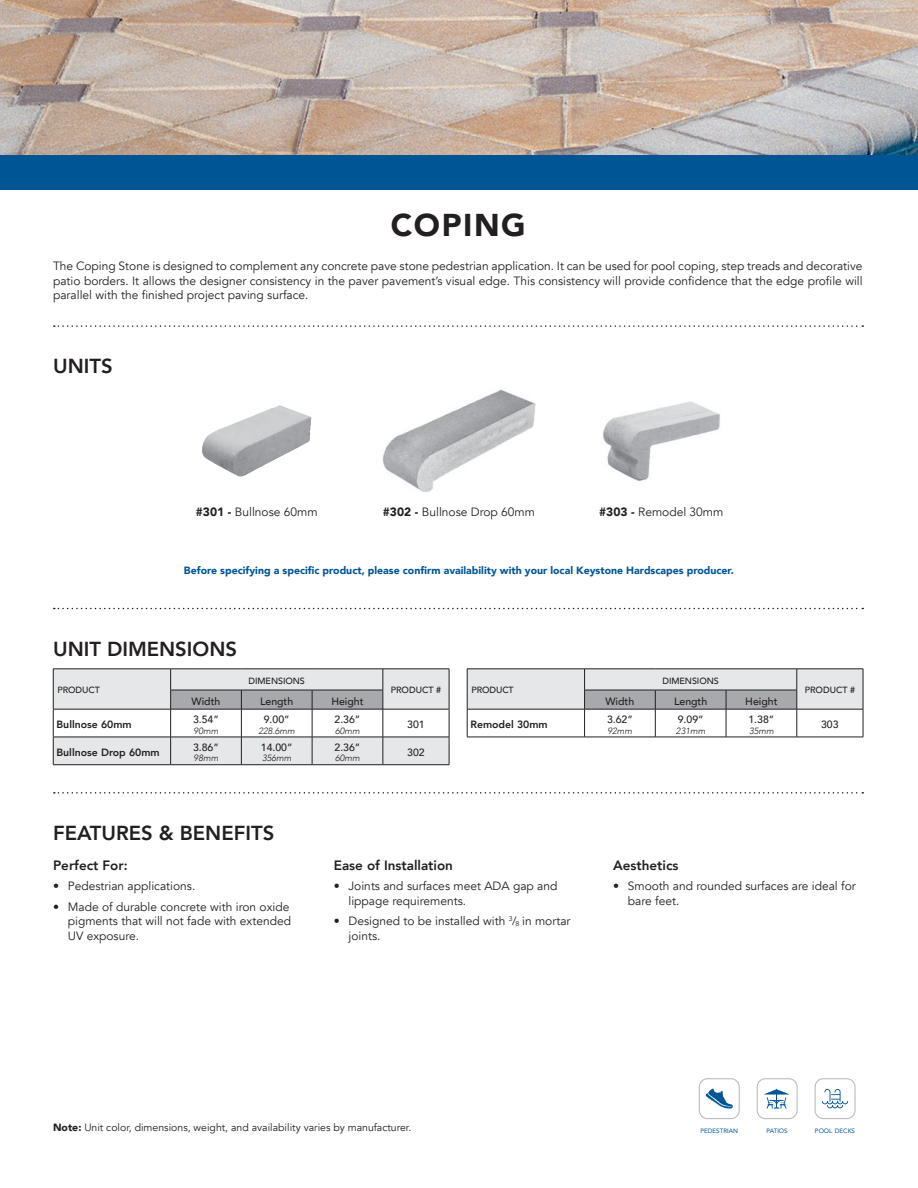
<style>
.page{position:relative;width:918px;height:1188px;background:#fff}
.page>*{position:absolute;margin:0;border:0;box-sizing:border-box;transform-origin:0 0}
.t1{font:900 31.5px "Avenir";letter-spacing:.05em;color:#231f20}
.t2{font:800 20.25px "Avenir";color:#231f20}
.t3{font:800 13.5px "Avenir";color:#231f20}
.t4{font:12px/14.4px "Avenir";color:#231f20}
.t5{font:900 10.5px "Avenir";color:#005595}
.t6{font:500 10.5px "Avenir";color:#231f20}
.t7{font:10.5px "Avenir";color:#231f20}
.t8{font:800 10.5px "Avenir";color:#231f20}
.t9{font:500 9px "Avenir";letter-spacing:-.01em;color:#231f20}
.t10{font:italic 300 9px "Avenir";color:#231f20}
.t11{font:6.3px "Avenir";color:#005595}
.s1{font-weight:900}
</style>
<div class="page">
<img style="left:0;top:0;width:918px;height:155px">
<div style="left:0;top:155px;width:918px;height:35px;background:#005595"></div>
<img style="left:202px;top:405px;width:109px;height:72px">
<img style="left:383px;top:389px;width:153px;height:103px">
<img style="left:603px;top:401px;width:117px;height:80px">
<svg style="left:54px;top:325px;width:809px;height:2px"></svg>
<svg style="left:54px;top:608px;width:809px;height:1px"></svg>
<svg style="left:54px;top:792px;width:809px;height:2px"></svg>
<div style="left:699px;top:1078px;width:41px;height:41px;border:1px solid #bcbdc0;border-radius:8px"></div>
<svg style="left:706px;top:1089px;width:27px;height:20px"></svg>
<div style="left:757px;top:1078px;width:41px;height:41px;border:1px solid #bcbdc0;border-radius:8px"></div>
<svg style="left:764px;top:1089px;width:25px;height:20px"></svg>
<div style="left:815px;top:1078px;width:41px;height:41px;border:1px solid #bcbdc0;border-radius:8px"></div>
<svg style="left:822px;top:1089px;width:26px;height:19px"></svg>
<svg style="left:53px;top:669px;width:397px;height:96px"></svg>
<hr style="left:171px;top:709px;width:70px;height:1px;background:#231f20">
<hr style="left:241px;top:709px;width:71px;height:1px;background:#231f20">
<hr style="left:312px;top:709px;width:71px;height:1px;background:#231f20">
<hr style="left:467px;top:737px;width:118px;height:1px;background:#231f20">
<hr style="left:585px;top:737px;width:70px;height:1px;background:#231f20">
<hr style="left:655px;top:737px;width:71px;height:1px;background:#231f20">
<hr style="left:726px;top:737px;width:71px;height:1px;background:#231f20">
<hr style="left:797px;top:737px;width:66px;height:1px;background:#231f20">
<svg style="left:467px;top:669px;width:397px;height:68px"></svg>
<hr style="left:585px;top:709px;width:70px;height:1px;background:#231f20">
<hr style="left:655px;top:709px;width:71px;height:1px;background:#231f20">
<hr style="left:726px;top:709px;width:71px;height:1px;background:#231f20">
<h1 class="t1" style="left:391px;top:198px;width:137px">COPING</h1>
<p class="t4" style="left:53px;top:259px;width:811px;text-align:justify">The Coping Stone is designed to complement any concrete pave stone pedestrian application. It can be used for pool coping, step treads and decorative patio borders. It allows the designer consistency in the paver pavement’s visual edge. This consistency will provide confidence that the edge profile will parallel with the finished project paving surface.</p>
<h2 class="t2" style="left:53px;top:350px;width:61px">UNITS</h2>
<p class="t4" style="left:196px;top:505px;width:123px"><span class="s1">#301 -</span> Bullnose 60mm</p>
<p class="t4" style="left:383px;top:505px;width:154px"><span class="s1">#302 -</span> Bullnose Drop 60mm</p>
<p class="t4" style="left:599px;top:505px;width:126px"><span class="s1">#303 -</span> Remodel 30mm</p>
<p class="t5" style="left:184px;top:561px;width:552px">Before specifying a specific product, please confirm availability with your local Keystone Hardscapes producer.</p>
<h2 class="t2" style="left:53px;top:634px;width:186px">UNIT DIMENSIONS</h2>
<p class="t9" style="left:58px;top:683px;width:44px">PRODUCT</p>
<p class="t9" style="left:249px;top:673px;width:58px">DIMENSIONS</p>
<p class="t8" style="left:57px;top:716px;width:77px">Bullnose 60mm</p>
<p class="t8" style="left:57px;top:744px;width:105px">Bullnose Drop 60mm</p>
<p class="t6" style="left:192px;top:692px;width:30px">Width</p>
<p class="t6" style="left:260px;top:692px;width:35px">Length</p>
<p class="t6" style="left:331px;top:692px;width:34px">Height</p>
<p class="t6" style="left:193px;top:710px;width:27px">3.54”</p>
<p class="t10" style="left:194px;top:725px;width:26px">90mm</p>
<p class="t6" style="left:193px;top:738px;width:27px">3.86”</p>
<p class="t10" style="left:194px;top:753px;width:26px">98mm</p>
<p class="t6" style="left:264px;top:710px;width:27px">9.00”</p>
<p class="t10" style="left:259px;top:725px;width:38px">228.6mm</p>
<p class="t6" style="left:261px;top:738px;width:33px">14.00”</p>
<p class="t10" style="left:262px;top:753px;width:31px">356mm</p>
<p class="t6" style="left:335px;top:710px;width:27px">2.36”</p>
<p class="t10" style="left:335px;top:725px;width:26px">60mm</p>
<p class="t6" style="left:335px;top:738px;width:27px">2.36”</p>
<p class="t10" style="left:335px;top:753px;width:26px">60mm</p>
<h2 class="t2" style="left:53px;top:817px;width:223px">FEATURES &amp; BENEFITS</h2>
<p class="t9" style="left:391px;top:683px;width:52px">PRODUCT #</p>
<p class="t6" style="left:407px;top:716px;width:19px">301</p>
<p class="t6" style="left:407px;top:743px;width:19px">302</p>
<p class="t9" style="left:472px;top:683px;width:44px">PRODUCT</p>
<p class="t8" style="left:470px;top:716px;width:79px">Remodel 30mm</p>
<p class="t3" style="left:53px;top:855px;width:76px">Perfect For:</p>
<p class="t4" style="left:53px;top:879px;width:144px">• Pedestrian applications.</p>
<p class="t4" style="left:68px;top:900px;width:225px;text-indent:-15px">• Made of durable concrete with iron oxide pigments that will not fade with extended<br>UV exposure.</p>
<p class="t3" style="left:334px;top:855px;width:121px">Ease of Installation</p>
<p class="t4" style="left:349px;top:879px;width:210px;text-indent:-15px">• Joints and surfaces meet ADA gap and lippage requirements.</p>
<p class="t4" style="left:349px;top:914px;width:224px;text-indent:-15px">• Designed to be installed with <sup>3</sup>/<sub>8</sub> in mortar joints.</p>
<p class="t9" style="left:663px;top:673px;width:58px">DIMENSIONS</p>
<p class="t6" style="left:606px;top:692px;width:30px">Width</p>
<p class="t6" style="left:674px;top:692px;width:35px">Length</p>
<p class="t6" style="left:745px;top:692px;width:34px">Height</p>
<p class="t6" style="left:607px;top:710px;width:27px">3.62”</p>
<p class="t10" style="left:608px;top:725px;width:26px">92mm</p>
<p class="t6" style="left:678px;top:710px;width:27px">9.09”</p>
<p class="t10" style="left:676px;top:725px;width:31px">231mm</p>
<p class="t6" style="left:748px;top:710px;width:27px">1.38”</p>
<p class="t10" style="left:749px;top:725px;width:26px">35mm</p>
<p class="t9" style="left:805px;top:683px;width:52px">PRODUCT #</p>
<p class="t6" style="left:821px;top:716px;width:19px">303</p>
<p class="t3" style="left:613px;top:855px;width:67px">Aesthetics</p>
<p class="t4" style="left:628px;top:879px;width:230px;text-indent:-15px">• Smooth and rounded surfaces are ideal for bare feet.</p>
<p class="t7" style="left:53px;top:1121px;width:360px"><span class="s1">Note:</span> Unit color, dimensions, weight, and availability varies by manufacturer.</p>
<p class="t11" style="left:700px;top:1125px;width:39px">PEDESTRIAN</p>
<p class="t11" style="left:767px;top:1125px;width:23px">PATIOS</p>
<p class="t11" style="left:815px;top:1125px;width:42px">POOL DECKS</p>
</div>
